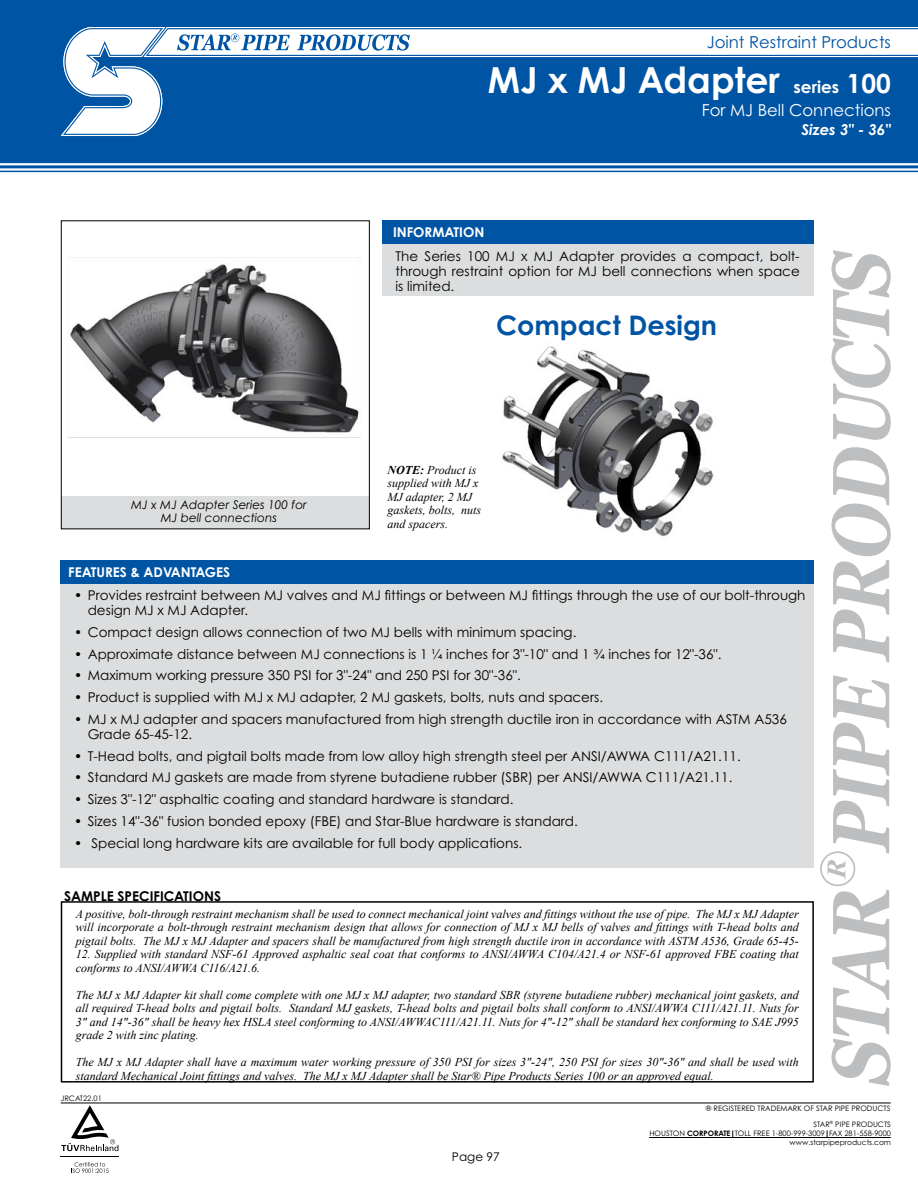
<style>
.page{position:relative;width:918px;height:1188px;background:#fff}
.page>*{position:absolute;margin:0;border:0;box-sizing:border-box;transform-origin:0 0}
.t1{font:700 36px "Century Gothic Pro";color:#fff}
.t2{font:700 27px "Century Gothic Pro";color:#0054a4}
.t3{font:16.5px "Century Gothic Pro";color:#0054a4}
.t4{font:16.5px "Century Gothic Pro";color:#fff}
.t5{font:italic 700 15px "Century Gothic Pro";color:#fff}
.t6{font:13.5px/15px "Century Gothic Pro";color:#000}
.t7{font:700 13.5px "Century Gothic Pro";color:#fff}
.t8{font:700 13.5px "Century Gothic Pro";color:#000}
.t9{font:italic 12px/13.5px "Times New Roman";color:#000}
.t10{font:italic 12px/13.5px "Century Gothic Pro";color:#000;text-align:center}
.t11{font:12px "Century Gothic Pro";color:#000}
.t12{font:7.5px/16px "Century Gothic Pro";color:#000;text-align:right}
.s1{font-size:16.8px}
.s2{font-size:26.4px}
.s3{font-weight:700}
</style>
<div class="page">
<svg style="left:832px;top:447px;width:59px;height:216px"></svg>
<svg style="left:832px;top:250px;width:59px;height:190px"></svg>
<svg style="left:820px;top:675px;width:71px;height:411px"></svg>
<hr style="left:61px;top:1103px;width:830px;height:1px;background:#000">
<hr style="left:649px;top:1137px;width:242px;height:1px;background:#000">
<hr style="left:61px;top:1156px;width:58px;height:1px;background:#000">
<svg style="left:61px;top:1105px;width:57px;height:46px"></svg>
<svg style="left:71px;top:1162px;width:38px;height:11px"></svg>
<img style="left:502px;top:346px;width:212px;height:191px">
<div style="left:61px;top:497px;width:308px;height:32px;background:#dcddde"></div>
<div style="left:382px;top:236px;width:431px;height:59px;background:#dcddde"></div>
<div style="left:61px;top:568px;width:753px;height:299px;background:#dcddde"></div>
<div style="left:382px;top:221px;width:431px;height:23px;background:#0054a4"></div>
<div style="left:61px;top:560px;width:753px;height:23px;background:#0054a4"></div>
<div style="left:61px;top:901px;width:753px;height:182px;border:2px solid #000"></div>
<img style="left:67px;top:257px;width:294px;height:181px">
<div style="left:61px;top:220px;width:309px;height:309px;border:1px solid #000"></div>
<div style="left:0;top:0;width:918px;height:162px;background:#0054a4"></div>
<hr style="left:0;top:171px;width:918px;height:1px;background:#0054a4">
<hr style="left:0;top:165px;width:918px;height:3px;background:#0054a4">
<hr style="left:0;top:162px;width:918px;height:1px;background:#0054a4">
<svg style="left:60px;top:27px;width:858px;height:109px"></svg>
<h3 class="t3" style="left:707px;top:32px;width:186px">Joint Restraint Products</h3>
<h1 class="t1" style="left:488px;top:57px;width:405px">MJ x MJ Adapter <span class="s1">series</span> <span class="s2">100</span></h1>
<h3 class="t4" style="left:702px;top:100px;width:191px">For MJ Bell Connections</h3>
<p class="t7" style="left:393px;top:224px;width:93px">INFORMATION</p>
<p class="t5" style="left:801px;top:120px;width:91px">Sizes 3" - 36"</p>
<p class="t6" style="left:396px;top:249px;width:406px;text-align:justify">The Series 100 MJ x MJ Adapter provides a compact, bolt&shy;through restraint option for MJ bell connections when space is limited.</p>
<p class="t10" style="left:131px;top:498px;width:177px">MJ x MJ Adapter Series 100 for<br>MJ bell connections</p>
<p class="t7" style="left:68px;top:563px;width:164px">FEATURES &amp; ADVANTAGES</p>
<h2 class="t2" style="left:496px;top:309px;width:222px">Compact Design</h2>
<p class="t9" style="left:388px;top:463px;width:95px"><span class="s3">NOTE:</span> Product is supplied with MJ x<br>MJ adapter, 2 MJ gaskets, bolts, nuts and spacers.</p>
<p class="t6" style="left:88px;top:588px;width:719px;text-indent:-14px">• Provides restraint between MJ valves and MJ fittings or between MJ fittings through the use of our bolt-through design MJ x MJ Adapter.</p>
<p class="t6" style="left:74px;top:624px;width:504px">• Compact design allows connection of two MJ bells with minimum spacing.</p>
<p class="t6" style="left:74px;top:646px;width:649px">• Approximate distance between MJ connections is 1 ¼ inches for 3"-10" and 1 ¾ inches for 12"-36".</p>
<p class="t6" style="left:74px;top:668px;width:448px">• Maximum working pressure 350 PSI for 3"-24" and 250 PSI for 30"-36".</p>
<p class="t6" style="left:74px;top:690px;width:530px">• Product is supplied with MJ x MJ adapter, 2 MJ gaskets, bolts, nuts and spacers.</p>
<p class="t6" style="left:88px;top:711px;width:701px;text-indent:-14px">• MJ x MJ adapter and spacers manufactured from high strength ductile iron in accordance with ASTM A536<br>Grade 65-45-12.</p>
<p class="t6" style="left:74px;top:748px;width:668px">• T-Head bolts, and pigtail bolts made from low alloy high strength steel per ANSI/AWWA C111/A21.11.</p>
<p class="t6" style="left:74px;top:770px;width:660px">• Standard MJ gaskets are made from styrene butadiene rubber (SBR) per ANSI/AWWA C111/A21.11.</p>
<p class="t6" style="left:74px;top:792px;width:441px">• Sizes 3"-12" asphaltic coating and standard hardware is standard.</p>
<p class="t6" style="left:74px;top:813px;width:505px">• Sizes 14"-36" fusion bonded epoxy (FBE) and Star-Blue hardware is standard.</p>
<p class="t6" style="left:74px;top:835px;width:450px">• Special long hardware kits are available for full body applications.</p>
<p class="t8" style="left:64px;top:888px;width:158px">SAMPLE SPECIFICATIONS</p>
<p class="t9" style="left:76px;top:907px;width:725px;text-align:justify">A positive, bolt-through restraint mechanism shall be used to connect mechanical joint valves and fittings without the use of pipe. The MJ x MJ Adapter will incorporate a bolt-through restraint mechanism design that allows for connection of MJ x MJ bells of valves and fittings with T-head bolts and pigtail bolts. The MJ x MJ Adapter and spacers shall be manufactured from high strength ductile iron in accordance with ASTM A536, Grade 65-45-</p>
<p class="t9" style="left:76px;top:947px;width:725px">12. Supplied with standard NSF-61 Approved asphaltic seal coat that conforms to ANSI/AWWA C104/A21.4 or NSF-61 approved FBE coating that conforms to ANSI/AWWA C116/A21.6.</p>
<p class="t9" style="left:76px;top:988px;width:725px;text-align:justify">The MJ x MJ Adapter kit shall come complete with one MJ x MJ adapter, two standard SBR (styrene butadiene rubber) mechanical joint gaskets, and all required T-head bolts and pigtail bolts. Standard MJ gaskets, T-head bolts and pigtail bolts shall conform to ANSI/AWWA C111/A21.11. Nuts for 3" and 14"-36" shall be heavy hex HSLA steel conforming to ANSI/AWWAC111/A21.11. Nuts for 4"-12" shall be standard hex conforming to SAE J995 grade 2 with zinc plating.</p>
<p class="t9" style="left:76px;top:1055px;width:725px">The MJ x MJ Adapter shall have a maximum water working pressure of 350 PSI for sizes 3"-24", 250 PSI for sizes 30"-36" and shall be used with standard Mechanical Joint fittings and valves. The MJ x MJ Adapter shall be Star® Pipe Products Series 100 or an approved equal.</p>
<p class="t12" style="left:61px;top:1090px;width:43px">JRCAT22.01</p>
<p class="t11" style="left:452px;top:1149px;width:49px">Page 97</p>
<p class="t12" style="left:706px;top:1100px;width:187px">® REGISTERED TRADEMARK OF STAR PIPE PRODUCTS<br>STAR<sup>®</sup> PIPE PRODUCTS</p>
<p class="t12" style="left:650px;top:1129px;width:243px;line-height:9px">HOUSTON <span class="s3">CORPORATE</span> TOLL FREE 1-800-999-3009 FAX 281-558-9000 www.starpipeproducts.com</p>
</div>
